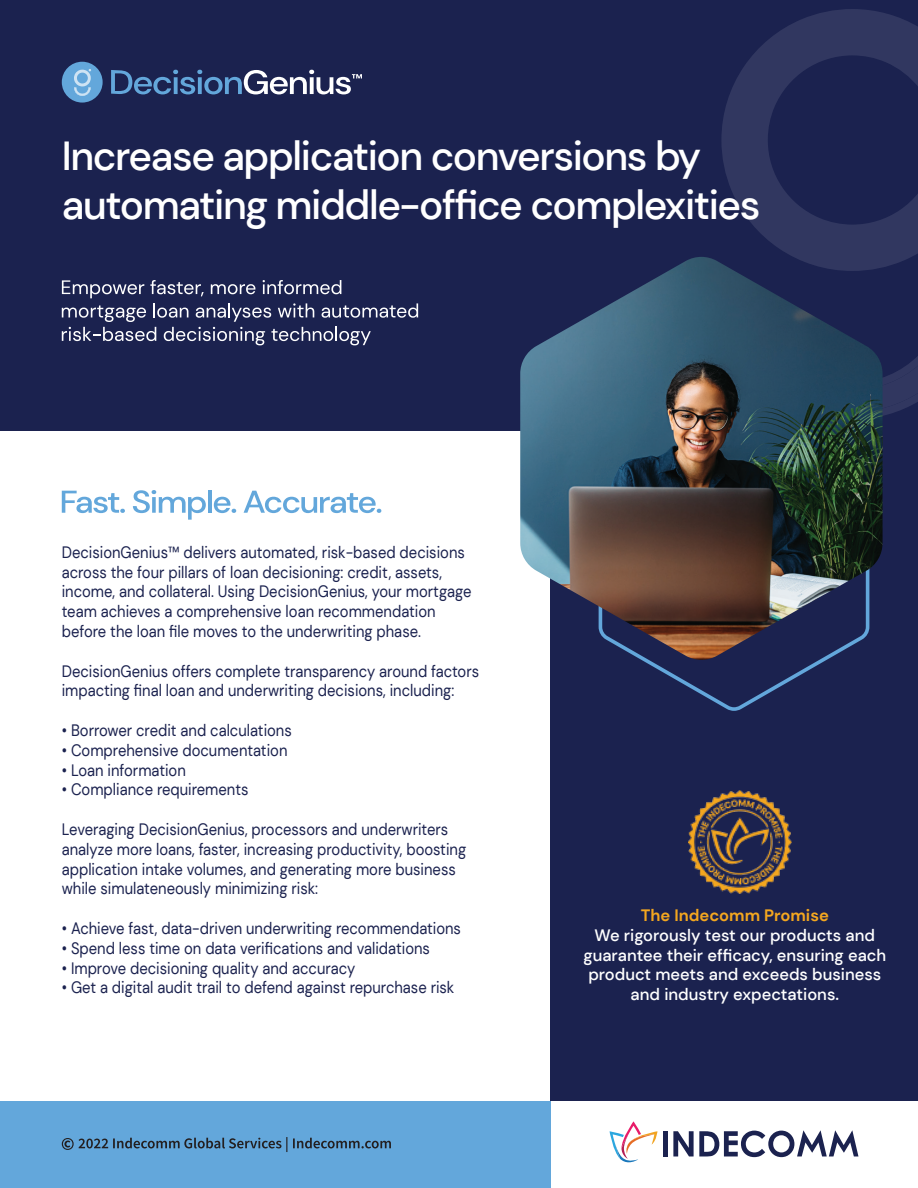
<style>
.page{position:relative;width:918px;height:1188px;background:#fff}
.page>*{position:absolute;margin:0;border:0;box-sizing:border-box;transform-origin:0 0}
.t1{font:500 40.5px/48.6px "DM Sans";letter-spacing:-.035em;color:#fff}
.t2{font:16.5px/19.8px "DM Sans";color:#1b224f;scale:.9 1}
.t3{font:500 16.5px/19.8px "DM Sans";color:#fff;text-align:center}
.t4{font:700 16.5px "DM Sans";color:#f4a71f}
</style>
<div class="page">
<div style="left:550px;top:427px;width:368px;height:674px;background:#1b224f"></div>
<hr style="left:550px;top:1187px;width:368px;height:1px;background:#1b224f">
<svg style="left:610px;top:1121px;width:47px;height:41px"></svg>
<div style="left:663px;top:1131px;width:5px;height:25px;background:#1b224f"></div>
<svg style="left:673px;top:1130px;width:185px;height:27px"></svg>
<div style="left:0;top:1101px;width:550px;height:87px;background:#63a7db"></div>
<div style="left:0;top:0;width:918px;height:431px;background:#1b224f"></div>
<div style="left:62px;top:62px;width:41px;height:41px;background:#63a7db;border-radius:50%"></div>
<svg style="left:74px;top:69px;width:17px;height:27px"></svg>
<svg style="left:111px;top:70px;width:251px;height:24px"></svg>
<svg style="left:721px;top:9px;width:197px;height:258px"></svg>
<svg style="left:883px;top:356px;width:35px;height:60px"></svg>
<svg style="left:62px;top:280px;width:356px;height:65px"></svg>
<svg style="left:643px;top:661px;width:182px;height:50px"></svg>
<img style="left:520px;top:257px;width:363px;height:404px">
<img style="left:688px;top:791px;width:103px;height:103px">
<svg style="left:62px;top:491px;width:63px;height:22px"></svg>
<svg style="left:133px;top:490px;width:73px;height:30px"></svg>
<hr style="left:208px;top:490px;width:4px;height:23px;background:#63a7db">
<svg style="left:214px;top:497px;width:22px;height:16px"></svg>
<svg style="left:244px;top:491px;width:137px;height:22px"></svg>
<svg style="left:62px;top:1137px;width:329px;height:15px"></svg>
<h1 class="t1" style="left:62px;top:132px;width:700px">Increase application conversions by automating middle-office complexities</h1>
<p class="t2" style="left:62px;top:542px;width:457px">DecisionGenius™ delivers automated, risk-based decisions across the four pillars of loan decisioning: credit, assets, income, and collateral. Using DecisionGenius, your mortgage team achieves a comprehensive loan recommendation before the loan file moves to the underwriting phase.</p>
<p class="t2" style="left:62px;top:661px;width:465px">DecisionGenius offers complete transparency around factors impacting final loan and underwriting decisions, including:</p>
<p class="t2" style="left:62px;top:720px;width:257px">• Borrower credit and calculations</p>
<p class="t2" style="left:62px;top:740px;width:252px">• Comprehensive documentation</p>
<p class="t2" style="left:62px;top:760px;width:139px">• Loan information</p>
<p class="t2" style="left:62px;top:780px;width:209px">• Compliance requirements</p>
<p class="t2" style="left:62px;top:819px;width:451px">Leveraging DecisionGenius, processors and underwriters analyze more loans, faster, increasing productivity, boosting application intake volumes, and generating more business while simulateneously minimizing risk:</p>
<p class="t2" style="left:62px;top:918px;width:445px">• Achieve fast, data-driven underwriting recommendations</p>
<p class="t2" style="left:62px;top:938px;width:411px">• Spend less time on data verifications and validations</p>
<p class="t2" style="left:62px;top:958px;width:328px">• Improve decisioning quality and accuracy</p>
<p class="t2" style="left:62px;top:978px;width:438px">• Get a digital audit trail to defend against repurchase risk</p>
<p class="t4" style="left:641px;top:905px;width:190px">The Indecomm Promise</p>
<p class="t3" style="left:583px;top:925px;width:304px">We rigorously test our products and guarantee their efficacy, ensuring each product meets and exceeds business and industry expectations.</p>
</div>
